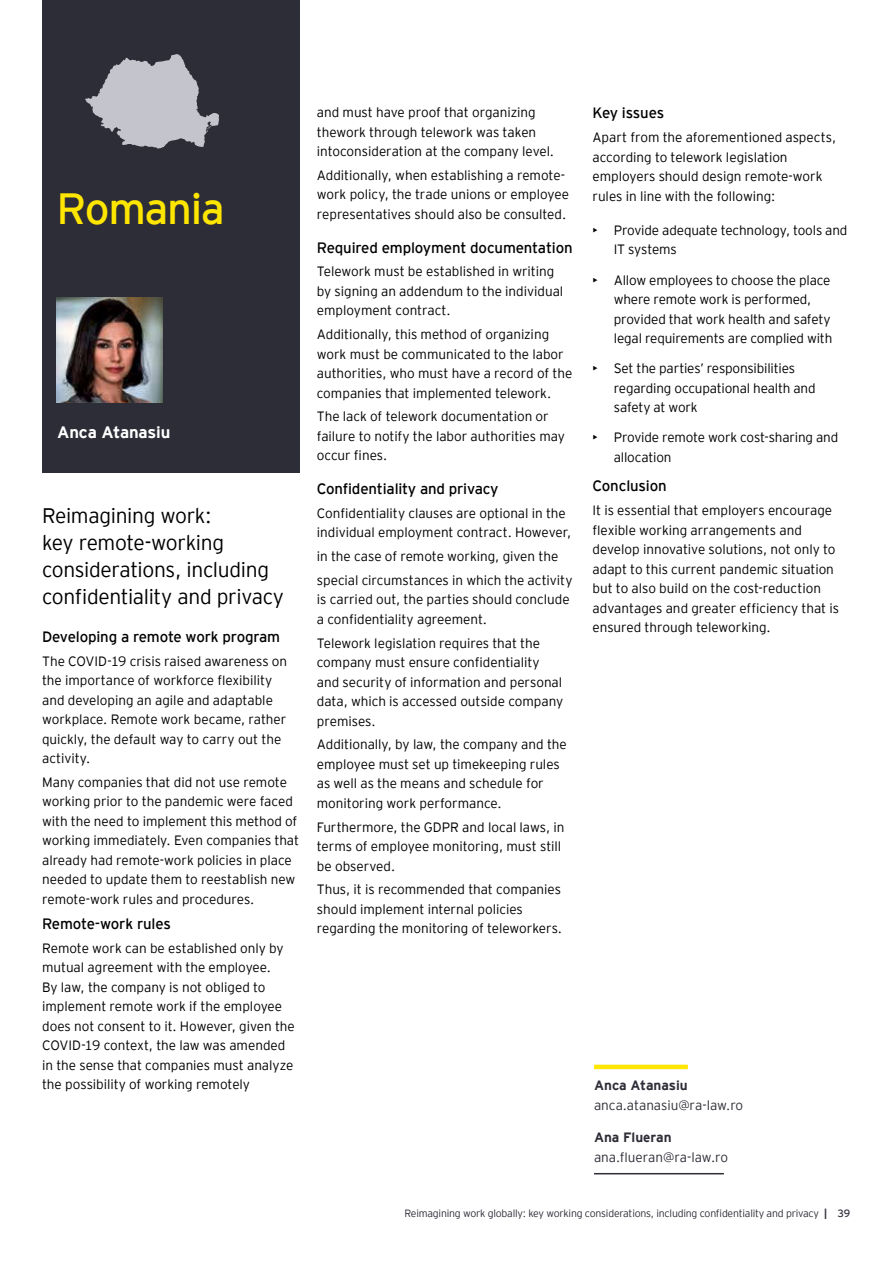
<style>
.page{position:relative;width:893px;height:1263px;background:#fff}
.page>*{position:absolute;margin:0;border:0;box-sizing:border-box;transform-origin:0 0}
.t1{font:43.65px "EY Interstate";letter-spacing:-.03em;color:#ffe600}
.t2{font:300 21px/27px "EY Interstate";letter-spacing:-.02em;color:#000}
.t3{font:700 16.5px "EY Interstate";letter-spacing:-.01em;color:#fff}
.t4{font:15px "EY Interstate";letter-spacing:-.01em;color:#000}
.t5{font:300 13.5px/19.5px "EY Interstate";letter-spacing:-.005em;color:#000}
.t6{font:300 13.5px "EY Interstate";letter-spacing:-.005em;color:#2e2e38}
.t7{font:700 13.5px "EY Interstate";color:#2e2e38}
.t8{font:300 10.5px "EY Interstate";letter-spacing:-.02em;color:#2e2e38}
.s1{font-weight:700}
.s2{font-weight:400}
</style>
<div class="page">
<div style="left:42px;top:0;width:258px;height:472px;background:#2d2d38"></div>
<hr style="left:594px;top:1065px;width:94px;height:4px;background:#ffe600">
<hr style="left:594px;top:1173px;width:130px;height:1px;background:#2e2e38">
<svg style="left:85px;top:54px;width:134px;height:95px"></svg>
<img style="left:57px;top:297px;width:105px;height:106px">
<h1 class="t1" style="left:57px;top:178px;width:170px">Romania</h1>
<p class="t3" style="left:57px;top:420px;width:114px">Anca Atanasiu</p>
<h2 class="t2" style="left:42px;top:501px;width:244px">Reimagining work:<br>key remote-working considerations, including confidentiality and privacy</h2>
<p class="t4" style="left:42px;top:626px;width:239px">Developing a remote work program</p>
<p class="t5" style="left:42px;top:650px;width:247px">The COVID-19 crisis raised awareness on the importance of workforce flexibility and developing an agile and adaptable workplace. Remote work became, rather quickly, the default way to carry out the activity.</p>
<p class="t5" style="left:42px;top:771px;width:259px">Many companies that did not use remote working prior to the pandemic were faced with the need to implement this method of working immediately. Even companies that already had remote-work policies in place needed to update them to reestablish new remote-work rules and procedures.</p>
<p class="t4" style="left:42px;top:913px;width:130px">Remote-work rules</p>
<p class="t5" style="left:42px;top:937px;width:254px">Remote work can be established only by mutual agreement with the employee.<br>By law, the company is not obliged to implement remote work if the employee does not consent to it. However, given the COVID-19 context, the law was amended in the sense that companies must analyze the possibility of working remotely</p>
<p class="t5" style="left:317px;top:102px;width:239px">and must have proof that organizing thework through telework was taken intoconsideration at the company level.</p>
<p class="t5" style="left:317px;top:165px;width:254px">Additionally, when establishing a remote&shy;work policy, the trade unions or employee representatives should also be consulted.</p>
<p class="t4" style="left:317px;top:237px;width:257px">Required employment documentation</p>
<p class="t5" style="left:317px;top:261px;width:248px">Telework must be established in writing by signing an addendum to the individual employment contract.</p>
<p class="t5" style="left:317px;top:324px;width:257px">Additionally, this method of organizing work must be communicated to the labor authorities, who must have a record of the companies that implemented telework.</p>
<p class="t5" style="left:317px;top:406px;width:250px">The lack of telework documentation or failure to notify the labor authorities may occur fines.</p>
<p class="t4" style="left:317px;top:478px;width:183px">Confidentiality and privacy</p>
<p class="t5" style="left:317px;top:503px;width:256px">Confidentiality clauses are optional in the individual employment contract. However,</p>
<p class="t5" style="left:317px;top:544px;width:257px;line-height:23.7px">in the case of remote working, given the special circumstances in which the activity</p>
<p class="t5" style="left:317px;top:589px;width:254px">is carried out, the parties should conclude a confidentiality agreement.</p>
<p class="t5" style="left:317px;top:632px;width:248px">Telework legislation requires that the company must ensure confidentiality and security of information and personal data, which is accessed outside company premises.</p>
<p class="t5" style="left:317px;top:734px;width:251px">Additionally, by law, the company and the employee must set up timekeeping rules as well as the means and schedule for monitoring work performance.</p>
<p class="t5" style="left:317px;top:816px;width:249px">Furthermore, the GDPR and local laws, in terms of employee monitoring, must still be observed.</p>
<p class="t5" style="left:317px;top:879px;width:247px">Thus, it is recommended that companies should implement internal policies regarding the monitoring of teleworkers.</p>
<p class="t4" style="left:592px;top:102px;width:73px">Key issues</p>
<p class="t5" style="left:592px;top:127px;width:245px">Apart from the aforementioned aspects, according to telework legislation employers should design remote-work rules in line with the following:</p>
<p class="t5" style="left:614px;top:220px;width:235px;text-indent:-21px">• Provide adequate technology, tools and<br>IT systems</p>
<p class="t5" style="left:614px;top:269px;width:220px;text-indent:-21px">• Allow employees to choose the place where remote work is performed, provided that work health and safety legal requirements are complied with</p>
<p class="t5" style="left:614px;top:358px;width:203px;text-indent:-21px">• Set the parties’ responsibilities regarding occupational health and safety at work</p>
<p class="t5" style="left:614px;top:427px;width:226px;text-indent:-21px">• Provide remote work cost-sharing and allocation</p>
<p class="t4" style="left:592px;top:475px;width:76px">Conclusion</p>
<p class="t5" style="left:592px;top:500px;width:248px">It is essential that employers encourage flexible working arrangements and develop innovative solutions, not only to adapt to this current pandemic situation but to also build on the cost-reduction advantages and greater efficiency that is ensured through teleworking.</p>
<p class="t7" style="left:594px;top:1076px;width:95px">Anca Atanasiu</p>
<p class="t6" style="left:594px;top:1095px;width:151px">anca.atanasiu@ra-law.ro</p>
<p class="t7" style="left:594px;top:1128px;width:79px">Ana Flueran</p>
<p class="t6" style="left:594px;top:1147px;width:135px">ana.flueran@ra-law.ro</p>
<p class="t8" style="left:404px;top:1206px;width:447px">Reimagining work globally: key working considerations, including confidentiality and privacy <span class="s1">|</span> <span class="s2">39</span></p>
</div>
